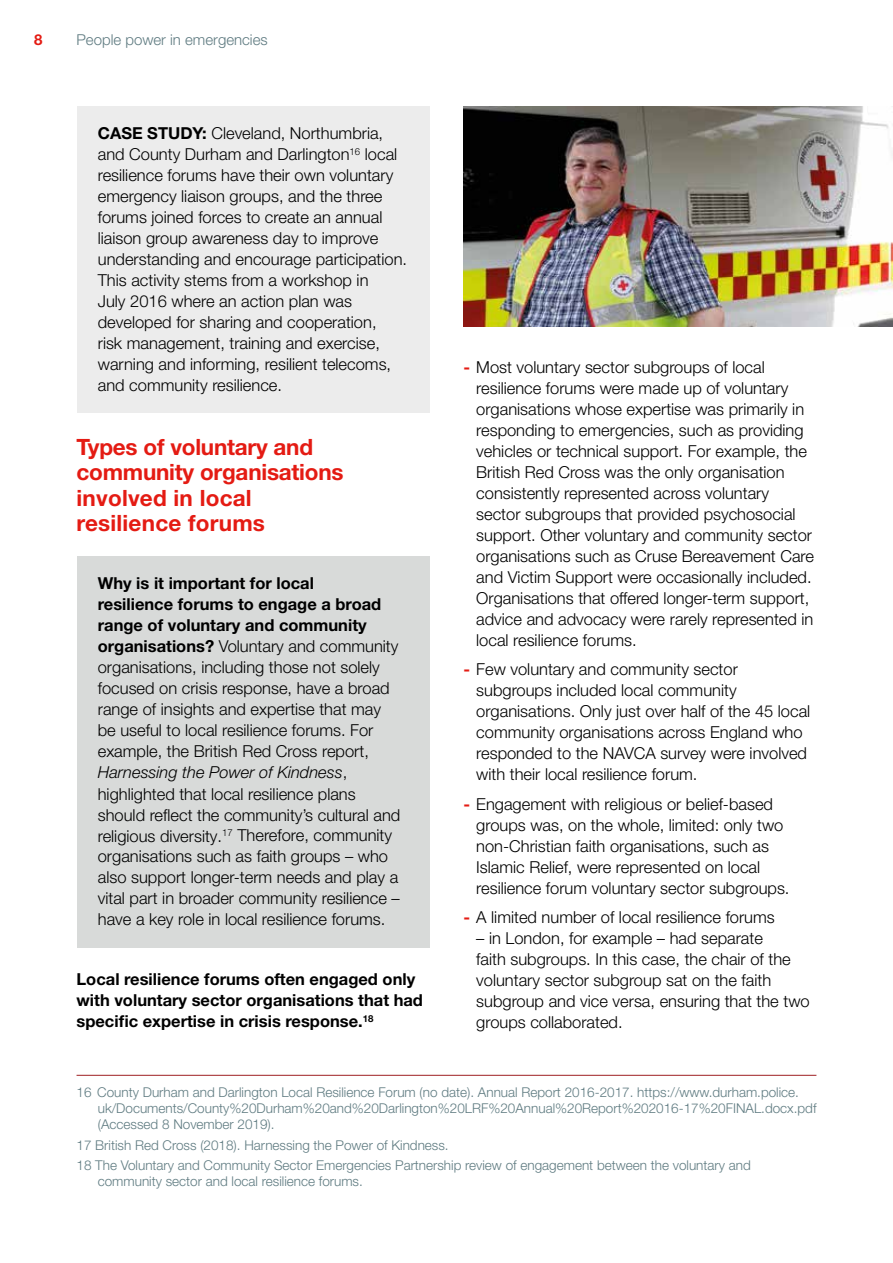
<style>
.page{position:relative;width:893px;height:1263px;background:#fff}
.page>*{position:absolute;margin:0;border:0;box-sizing:border-box;transform-origin:0 0}
.t1{font:700 22.5px/25.5px "Helvetica Neue LT Pro";letter-spacing:-.01em;color:#e41b13}
.t2{font:300 16.5px/21px "Helvetica Neue LT Pro";color:#000}
.t3{font:700 16.5px/21px "Helvetica Neue LT Pro";color:#000}
.t4{font:300 15px "Helvetica Neue LT Pro";color:#5f7b81}
.t5{font:700 15px "Helvetica Neue LT Pro";color:#e41b13}
.t6{font:300 13.5px/16.2px "Helvetica Neue LT Pro";color:#5f7b81}
.s1{font-weight:700}
.s2{font-style:italic}
.s3{font-weight:700;color:#e41b13}
</style>
<div class="page">
<div style="left:77px;top:556px;width:352px;height:392px;background:#d8dad9"></div>
<hr style="left:77px;top:1075px;width:739px;height:1px;background:#9e1e22">
<div style="left:77px;top:106px;width:352px;height:307px;background:#ececec"></div>
<img style="left:463px;top:106px;width:430px;height:221px">
<p class="t5" style="left:34px;top:30px;width:10px">8</p>
<p class="t4" style="left:77px;top:30px;width:193px">People power in emergencies</p>
<p class="t2" style="left:98px;top:123px;width:311px"><span class="s1">CASE STUDY:</span> Cleveland, Northumbria, and County Durham and Darlington<sup>16</sup> local resilience forums have their own voluntary emergency liaison groups, and the three forums joined forces to create an annual liaison group awareness day to improve understanding and encourage participation.<br>This activity stems from a workshop in<br>July 2016 where an action plan was developed for sharing and cooperation,<br>risk management, training and exercise, warning and informing, resilient telecoms, and community resilience.</p>
<h1 class="t1" style="left:77px;top:433px;width:269px">Types of voluntary and community organisations involved in local resilience forums</h1>
<p class="t2" style="left:98px;top:573px;width:304px"><span class="s1">Why is it important for local<br>resilience forums to engage a broad range of voluntary and community organisations?</span> Voluntary and community organisations, including those not solely focused on crisis response, have a broad range of insights and expertise that may be useful to local resilience forums. For example, the British Red Cross report, <span class="s2">Harnessing the Power of Kindness</span>, highlighted that local resilience plans should reflect the community’s cultural and religious diversity.<sup>17</sup> Therefore, community organisations such as faith groups – who also support longer-term needs and play a vital part in broader community resilience – have a key role in local resilience forums.</p>
<p class="t3" style="left:77px;top:968px;width:348px">Local resilience forums often engaged only with voluntary sector organisations that had specific expertise in crisis response.<sup>18</sup></p>
<p class="t2" style="left:476px;top:356px;width:339px;text-indent:-13px"><span class="s3">-</span> Most voluntary sector subgroups of local resilience forums were made up of voluntary organisations whose expertise was primarily in responding to emergencies, such as providing vehicles or technical support. For example, the British Red Cross was the only organisation consistently represented across voluntary sector subgroups that provided psychosocial support. Other voluntary and community sector organisations such as Cruse Bereavement Care and Victim Support were occasionally included.<br>Organisations that offered longer-term support, advice and advocacy were rarely represented in local resilience forums.</p>
<p class="t2" style="left:476px;top:658px;width:336px;text-indent:-13px"><span class="s3">-</span> Few voluntary and community sector subgroups included local community organisations. Only just over half of the 45 local community organisations across England who responded to the NAVCA survey were involved with their local resilience forum.</p>
<p class="t2" style="left:476px;top:793px;width:315px;text-indent:-13px"><span class="s3">-</span> Engagement with religious or belief-based groups was, on the whole, limited: only two non-Christian faith organisations, such as Islamic Relief, were represented on local resilience forum voluntary sector subgroups.</p>
<p class="t2" style="left:463px;top:906px;width:313px"><span class="s3">-</span> A limited number of local resilience forums</p>
<p class="t2" style="left:476px;top:927px;width:335px">– in London, for example – had separate<br>faith subgroups. In this case, the chair of the voluntary sector subgroup sat on the faith subgroup and vice versa, ensuring that the two groups collaborated.</p>
<p class="t6" style="left:98px;top:1084px;width:720px;text-indent:-21px">16 County Durham and Darlington Local Resilience Forum (no date). Annual Report 2016-2017. https://www.durham.police. uk/Documents/County%20Durham%20and%20Darlington%20LRF%20Annual%20Report%202016-17%20FINAL.docx.pdf (Accessed 8 November 2019).</p>
<p class="t6" style="left:77px;top:1134px;width:676px;line-height:20.4px">17 British Red Cross (2018). Harnessing the Power of Kindness.<br>18 The Voluntary and Community Sector Emergencies Partnership review of engagement between the voluntary and</p>
<p class="t6" style="left:98px;top:1173px;width:267px">community sector and local resilience forums.</p>
</div>
